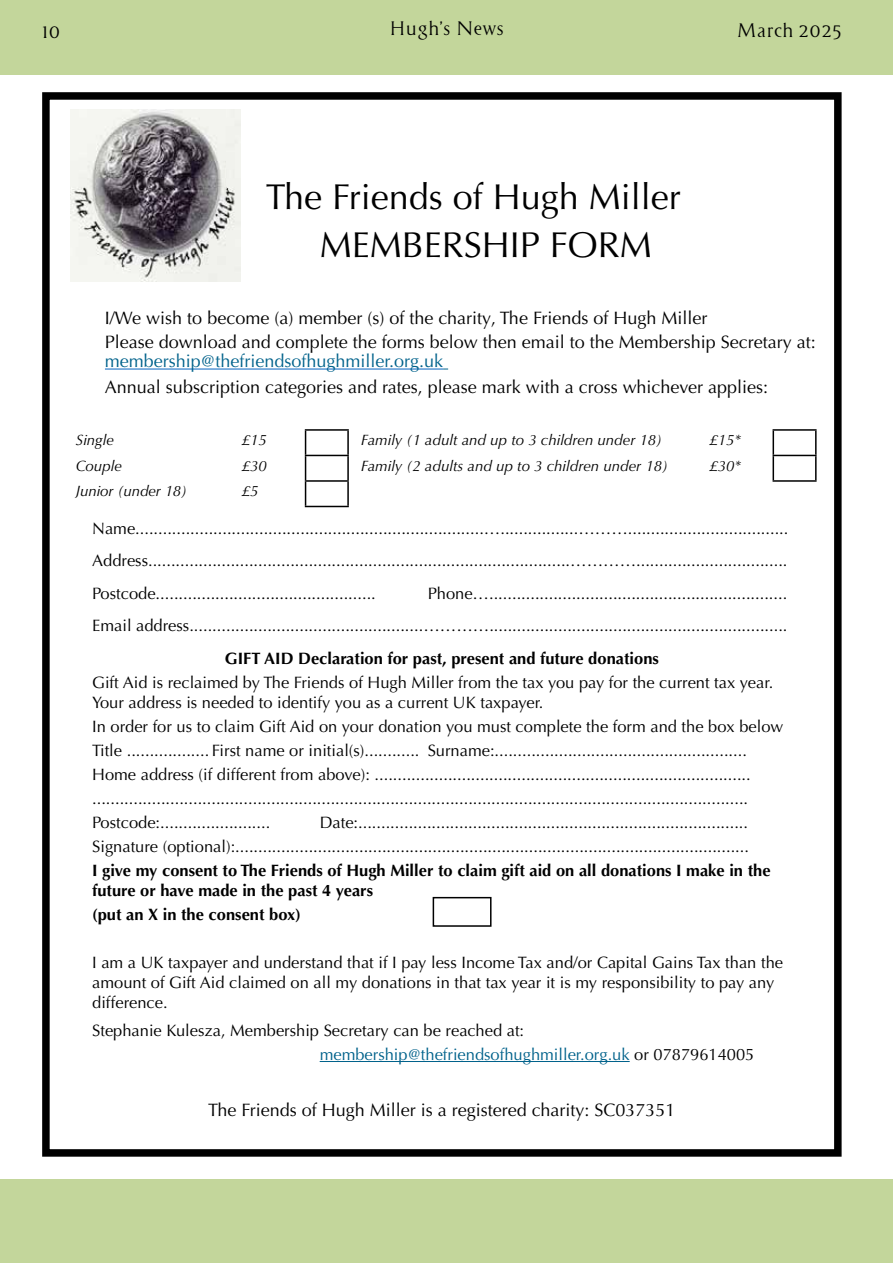
<style>
.page{position:relative;width:893px;height:1263px;background:#fff}
.page>*{position:absolute;margin:0;border:0;box-sizing:border-box;transform-origin:0 0}
.t1{font:36px/48px "Optima LT Pro";color:#000}
.t2{font:18px/23.7px "Optima LT Pro";color:#000}
.t3{font:18px "Optima LT Pro";color:#00628b}
.t4{font:18px "Cyan";color:#000}
.t5{font:16.5px/24px "Optima LT Pro";color:#000}
.t6{font:700 16.5px/19.8px "Optima LT Pro";color:#000}
.t7{font:italic 15px "Optima LT Pro";color:#000}
.s1{color:#00628b}
</style>
<div class="page">
<div style="left:0;top:0;width:893px;height:75px;background:#c3d69b"></div>
<div style="left:0;top:1179px;width:893px;height:84px;background:#c3d69b"></div>
<hr style="left:105px;top:369px;width:338px;height:1px;background:#0563c1">
<hr style="left:320px;top:1061px;width:310px;height:1px;background:#00628b">
<hr style="left:305px;top:429px;width:44px;height:2px;background:#000">
<hr style="left:347px;top:431px;width:2px;height:24px;background:#000">
<hr style="left:305px;top:455px;width:44px;height:1px;background:#000">
<hr style="left:347px;top:456px;width:2px;height:24px;background:#000">
<hr style="left:305px;top:480px;width:44px;height:2px;background:#000">
<svg style="left:305px;top:431px;width:1px;height:75px"></svg>
<hr style="left:347px;top:482px;width:2px;height:24px;background:#000">
<hr style="left:305px;top:506px;width:44px;height:1px;background:#000">
<hr style="left:772px;top:429px;width:45px;height:2px;background:#000">
<hr style="left:772px;top:431px;width:2px;height:24px;background:#000">
<hr style="left:815px;top:431px;width:2px;height:24px;background:#000">
<hr style="left:772px;top:455px;width:45px;height:1px;background:#000">
<hr style="left:772px;top:456px;width:2px;height:24px;background:#000">
<hr style="left:815px;top:456px;width:2px;height:24px;background:#000">
<hr style="left:772px;top:480px;width:45px;height:2px;background:#000">
<div style="left:42px;top:92px;width:800px;height:1065px;border:8px solid #000"></div>
<img style="left:71px;top:109px;width:170px;height:172px">
<div style="left:433px;top:897px;width:58px;height:30px;border:2px solid #000"></div>
<p class="t4" style="left:41px;top:20px;width:21px">10</p>
<p class="t4" style="left:389px;top:17px;width:117px">Hugh’s News</p>
<p class="t4" style="left:737px;top:19px;width:107px">March 2025</p>
<h1 class="t1" style="left:320px;top:173px;width:363px;text-indent:-54px">The Friends of Hugh Miller<br>MEMBERSHIP FORM</h1>
<p class="t2" style="left:105px;top:306px;width:712px">I/We wish to become (a) member (s) of the charity, The Friends of Hugh Miller<br>Please download and complete the forms below then email to the Membership Secretary at:</p>
<p class="t3" style="left:105px;top:350px;width:340px">membership@thefriendsofhughmiller.org.uk</p>
<p class="t2" style="left:105px;top:375px;width:665px">Annual subscription categories and rates, please mark with a cross whichever applies:</p>
<p class="t7" style="left:76px;top:431px;width:40px">Single</p>
<p class="t7" style="left:242px;top:431px;width:27px">£15</p>
<p class="t7" style="left:361px;top:431px;width:303px">Family (1 adult and up to 3 children under 18)</p>
<p class="t7" style="left:709px;top:431px;width:33px">£15*</p>
<p class="t7" style="left:76px;top:456px;width:48px">Couple</p>
<p class="t7" style="left:242px;top:456px;width:27px">£30</p>
<p class="t7" style="left:361px;top:456px;width:309px">Family (2 adults and up to 3 children under 18)</p>
<p class="t7" style="left:709px;top:456px;width:33px">£30*</p>
<p class="t7" style="left:76px;top:482px;width:113px">Junior (under 18)</p>
<p class="t7" style="left:242px;top:482px;width:18px">£5</p>
<p class="t5" style="left:92px;top:512px;width:698px;line-height:32.5px;text-align:justify">Name............................................................................….................………...................................<br>Address............................................................................................………….................................<br>Postcode................................................</p>
<p class="t5" style="left:92px;top:577px;width:697px;line-height:32.5px;text-align:right">Phone….................................................................<br>Email address...................................................………….................................................................</p>
<p class="t6" style="left:225px;top:648px;width:436px">GIFT AID Declaration for past, present and future donations</p>
<p class="t5" style="left:92px;top:672px;width:683px;line-height:19.8px">Gift Aid is reclaimed by The Friends of Hugh Miller from the tax you pay for the current tax year.<br>Your address is needed to identify you as a current UK taxpayer.</p>
<p class="t5" style="left:92px;top:714px;width:693px">In order for us to claim Gift Aid on your donation you must complete the form and the box below Title .................. First name or initial(s)............ Surname:.......................................................<br>Home address (if different from above): .................................................................................. ...............................................................................................................................................<br>Postcode:........................</p>
<p class="t5" style="left:92px;top:810px;width:658px;text-align:right">Date:.....................................................................................<br>Signature (optional):................................................................................................................</p>
<p class="t6" style="left:92px;top:860px;width:680px">I give my consent to The Friends of Hugh Miller to claim gift aid on all donations I make in the future or have made in the past 4 years</p>
<p class="t6" style="left:92px;top:904px;width:210px">(put an X in the consent box)</p>
<p class="t5" style="left:92px;top:953px;width:692px;line-height:19.8px">I am a UK taxpayer and understand that if I pay less Income Tax and/or Capital Gains Tax than the amount of Gift Aid claimed on all my donations in that tax year it is my responsibility to pay any difference.</p>
<p class="t5" style="left:320px;top:1018px;width:436px;text-indent:-227px">Stephanie Kulesza, Membership Secretary can be reached at: <span class="s1">membership@thefriendsofhughmiller.org.uk</span> or 07879614005</p>
<p class="t2" style="left:208px;top:1098px;width:469px">The Friends of Hugh Miller is a registered charity: SC037351</p>
</div>
